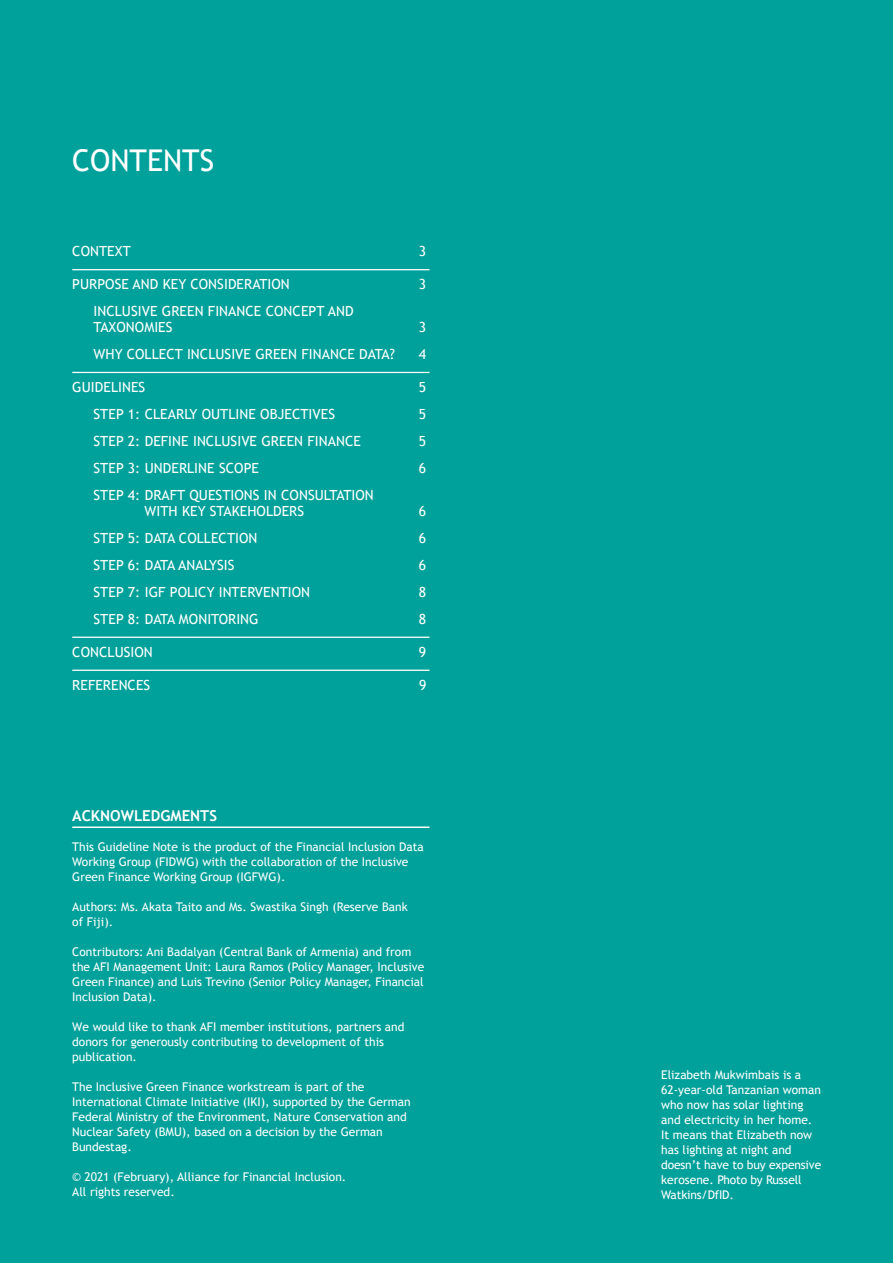
<style>
.page{position:relative;width:893px;height:1263px;background:#00a19a}
.page>*{position:absolute;margin:0;border:0;box-sizing:border-box;transform-origin:0 0}
.t1{font:30px "Trebuchet MS";color:#fff}
.t2{font:700 15px "Trebuchet MS";color:#fff}
.t3{font:13.95px/15.8px "Trebuchet MS";letter-spacing:.005em;color:#fff}
.t4{font:12px/15px "Trebuchet MS";color:#fff}
</style>
<div class="page">
<hr style="left:72px;top:269px;width:357px;height:1px;background:#fff">
<hr style="left:72px;top:372px;width:357px;height:1px;background:#fff">
<hr style="left:72px;top:637px;width:357px;height:1px;background:#fff">
<hr style="left:72px;top:670px;width:357px;height:1px;background:#fff">
<hr style="left:72px;top:826px;width:357px;height:2px;background:#fff">
<h1 class="t1" style="left:72px;top:143px;width:143px">CONTENTS</h1>
<p class="t3" style="left:72px;top:244px;width:60px">CONTEXT</p>
<p class="t3" style="left:419px;top:244px;width:9px">3</p>
<p class="t3" style="left:72px;top:277px;width:219px">PURPOSE AND KEY CONSIDERATION</p>
<p class="t3" style="left:419px;top:277px;width:9px">3</p>
<p class="t3" style="left:94px;top:304px;width:262px">INCLUSIVE GREEN FINANCE CONCEPT AND<br>TAXONOMIES</p>
<p class="t3" style="left:419px;top:320px;width:9px">3</p>
<p class="t3" style="left:94px;top:347px;width:303px">WHY COLLECT INCLUSIVE GREEN FINANCE DATA?</p>
<p class="t3" style="left:419px;top:347px;width:9px">4</p>
<p class="t3" style="left:72px;top:380px;width:75px">GUIDELINES</p>
<p class="t3" style="left:419px;top:380px;width:9px">5</p>
<p class="t3" style="left:94px;top:407px;width:243px">STEP 1: CLEARLY OUTLINE OBJECTIVES</p>
<p class="t3" style="left:419px;top:407px;width:9px">5</p>
<p class="t3" style="left:94px;top:434px;width:269px">STEP 2: DEFINE INCLUSIVE GREEN FINANCE</p>
<p class="t3" style="left:419px;top:434px;width:9px">5</p>
<p class="t3" style="left:94px;top:461px;width:167px">STEP 3: UNDERLINE SCOPE</p>
<p class="t3" style="left:419px;top:461px;width:9px">6</p>
<p class="t3" style="left:145px;top:488px;width:231px;text-indent:-51px">STEP 4: DRAFT QUESTIONS IN CONSULTATION<br>WITH KEY STAKEHOLDERS</p>
<p class="t3" style="left:419px;top:503px;width:9px">6</p>
<p class="t3" style="left:94px;top:530px;width:165px">STEP 5: DATA COLLECTION</p>
<p class="t3" style="left:419px;top:530px;width:9px">6</p>
<p class="t3" style="left:94px;top:557px;width:142px">STEP 6: DATA ANALYSIS</p>
<p class="t3" style="left:419px;top:557px;width:9px">6</p>
<p class="t3" style="left:94px;top:584px;width:218px">STEP 7: IGF POLICY INTERVENTION</p>
<p class="t3" style="left:419px;top:584px;width:9px">8</p>
<p class="t3" style="left:94px;top:611px;width:167px">STEP 8: DATA MONITORING</p>
<p class="t3" style="left:419px;top:611px;width:9px">8</p>
<p class="t3" style="left:72px;top:644px;width:82px">CONCLUSION</p>
<p class="t3" style="left:419px;top:644px;width:9px">9</p>
<p class="t3" style="left:72px;top:677px;width:80px">REFERENCES</p>
<p class="t3" style="left:419px;top:677px;width:9px">9</p>
<p class="t2" style="left:72px;top:806px;width:146px">ACKNOWLEDGMENTS</p>
<p class="t4" style="left:72px;top:840px;width:353px">This Guideline Note is the product of the Financial Inclusion Data<br>Working Group (FIDWG) with the collaboration of the Inclusive<br>Green Finance Working Group (IGFWG).</p>
<p class="t4" style="left:72px;top:900px;width:337px">Authors: Ms. Akata Taito and Ms. Swastika Singh (Reserve Bank of Fiji).</p>
<p class="t4" style="left:72px;top:945px;width:353px">Contributors: Ani Badalyan (Central Bank of Armenia) and from the AFI Management Unit: Laura Ramos (Policy Manager, Inclusive Green Finance) and Luis Trevino (Senior Policy Manager, Financial Inclusion Data).</p>
<p class="t4" style="left:72px;top:1020px;width:334px">We would like to thank AFI member institutions, partners and donors for generously contributing to development of this publication.</p>
<p class="t4" style="left:72px;top:1079px;width:340px">The Inclusive Green Finance workstream is part of the International Climate Initiative (IKI), supported by the German Federal Ministry of the Environment, Nature Conservation and Nuclear Safety (BMU), based on a decision by the German Bundestag.</p>
<p class="t4" style="left:72px;top:1170px;width:276px">© 2021 (February), Alliance for Financial Inclusion.<br>All rights reserved.</p>
<p class="t4" style="left:661px;top:1067px;width:161px">Elizabeth Mukwimbais is a<br>62-year-old Tanzanian woman who now has solar lighting and electricity in her home.<br>It means that Elizabeth now has lighting at night and doesn’t have to buy expensive kerosene. Photo by Russell<br>Watkins/DfID.</p>
</div>
